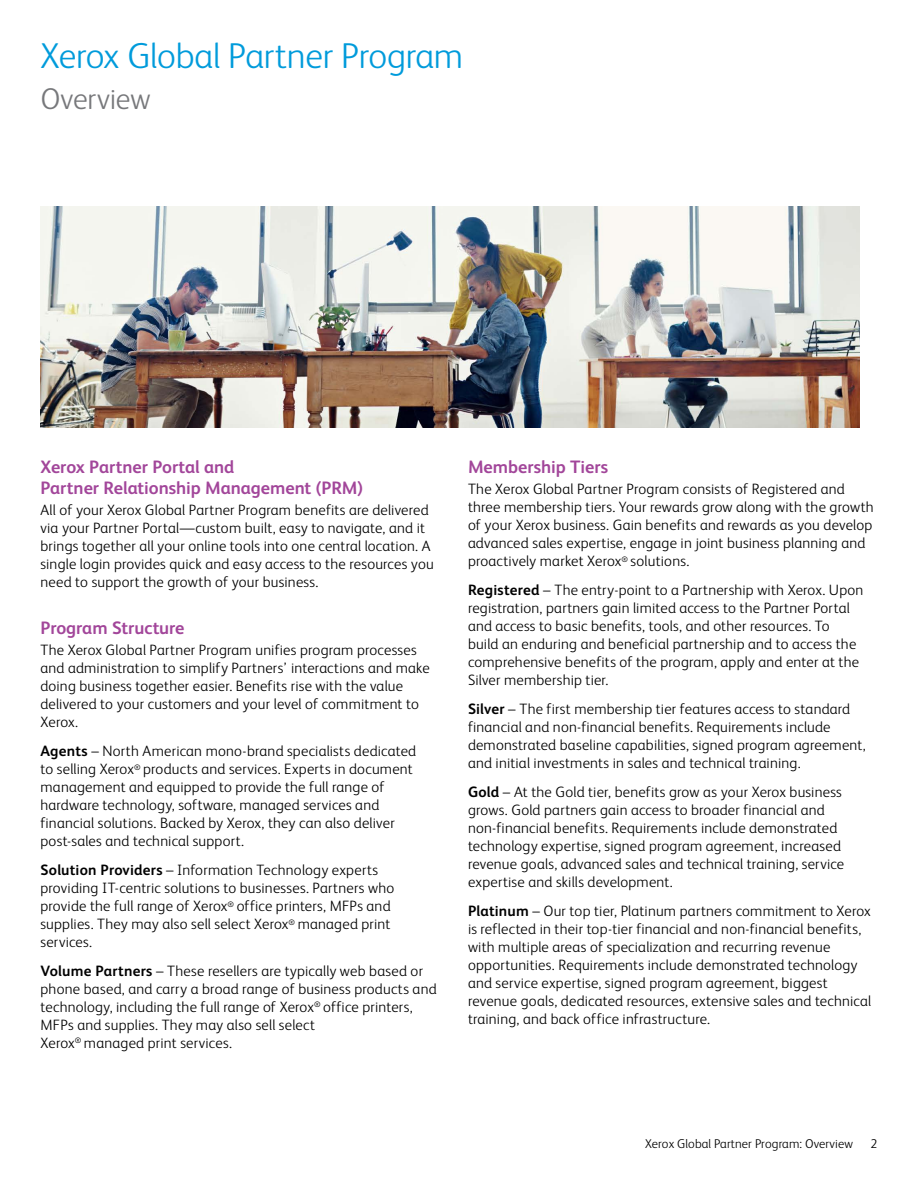
<style>
.page{position:relative;width:918px;height:1188px;background:#fff}
.page>*{position:absolute;margin:0;border:0;box-sizing:border-box;transform-origin:0 0}
.t1{font:300 36px "Xerox Sans";letter-spacing:-.005em;color:#009bdb}
.t2{font:300 30px "Xerox Sans";letter-spacing:-.005em;color:#77787b}
.t3{font:700 18px/21px "Xerox Sans";letter-spacing:-.005em;color:#a2469a}
.t4{font:300 15px/18px "Xerox Sans";letter-spacing:.015em;color:#000}
.t5{font:300 12.75px "Xerox Sans";letter-spacing:.01em;color:#000}
.s1{font-weight:700}
</style>
<div class="page">
<img style="left:41px;top:207px;width:818px;height:221px">
<h1 class="t1" style="left:40px;top:32px;width:424px">Xerox Global Partner Program</h1>
<h2 class="t2" style="left:40px;top:79px;width:112px">Overview</h2>
<p class="t3" style="left:40px;top:456px;width:324px">Xerox Partner Portal and<br>Partner Relationship Management (PRM)</p>
<p class="t4" style="left:40px;top:501px;width:395px">All of your Xerox Global Partner Program benefits are delivered via your Partner Portal—custom built, easy to navigate, and it brings together all your online tools into one central location. A single login provides quick and easy access to the resources you need to support the growth of your business.</p>
<p class="t3" style="left:40px;top:617px;width:146px">Program Structure</p>
<p class="t4" style="left:40px;top:640px;width:391px">The Xerox Global Partner Program unifies program processes and administration to simplify Partners’ interactions and make doing business together easier. Benefits rise with the value delivered to your customers and your level of commitment to Xerox.</p>
<p class="t4" style="left:40px;top:741px;width:377px"><span class="s1">Agents</span> – North American mono-brand specialists dedicated to selling Xerox<sup>®</sup> products and services. Experts in document management and equipped to provide the full range of hardware technology, software, managed services and financial solutions. Backed by Xerox, they can also deliver post-sales and technical support.</p>
<p class="t4" style="left:40px;top:860px;width:355px"><span class="s1">Solution Providers</span> – Information Technology experts providing IT-centric solutions to businesses. Partners who provide the full range of Xerox<sup>®</sup> office printers, MFPs and supplies. They may also sell select Xerox<sup>®</sup> managed print services.</p>
<p class="t4" style="left:40px;top:961px;width:398px"><span class="s1">Volume Partners</span> – These resellers are typically web based or phone based, and carry a broad range of business products and technology, including the full range of Xerox<sup>®</sup> office printers, MFPs and supplies. They may also sell select<br>Xerox<sup>®</sup> managed print services.</p>
<p class="t3" style="left:468px;top:456px;width:142px">Membership Tiers</p>
<p class="t4" style="left:468px;top:480px;width:407px">The Xerox Global Partner Program consists of Registered and three membership tiers. Your rewards grow along with the growth of your Xerox business. Gain benefits and rewards as you develop advanced sales expertise, engage in joint business planning and proactively market Xerox<sup>®</sup> solutions.</p>
<p class="t4" style="left:468px;top:580px;width:397px"><span class="s1">Registered</span> – The entry-point to a Partnership with Xerox. Upon registration, partners gain limited access to the Partner Portal and access to basic benefits, tools, and other resources. To build an enduring and beneficial partnership and to access the comprehensive benefits of the program, apply and enter at the Silver membership tier.</p>
<p class="t4" style="left:468px;top:699px;width:399px"><span class="s1">Silver</span> – The first membership tier features access to standard financial and non-financial benefits. Requirements include demonstrated baseline capabilities, signed program agreement, and initial investments in sales and technical training.</p>
<p class="t4" style="left:468px;top:782px;width:378px"><span class="s1">Gold</span> – At the Gold tier, benefits grow as your Xerox business grows. Gold partners gain access to broader financial and non-financial benefits. Requirements include demonstrated technology expertise, signed program agreement, increased revenue goals, advanced sales and technical training, service expertise and skills development.</p>
<p class="t4" style="left:468px;top:901px;width:405px"><span class="s1">Platinum</span> – Our top tier, Platinum partners commitment to Xerox is reflected in their top-tier financial and non-financial benefits, with multiple areas of specialization and recurring revenue opportunities. Requirements include demonstrated technology and service expertise, signed program agreement, biggest revenue goals, dedicated resources, extensive sales and technical training, and back office infrastructure.</p>
<p class="t5" style="left:645px;top:1135px;width:209px">Xerox Global Partner Program: Overview</p>
<p class="t5" style="left:871px;top:1135px;width:8px">2</p>
</div>
